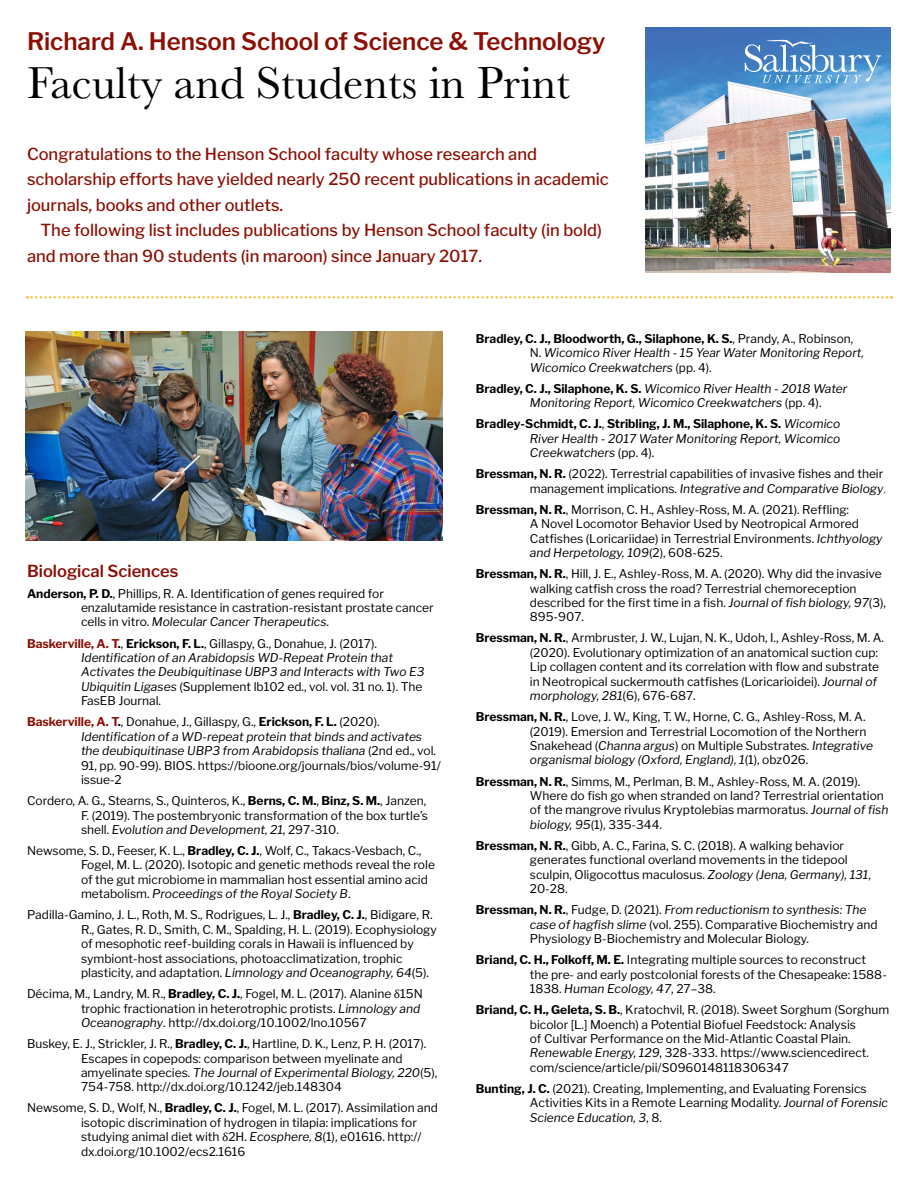
<style>
.page{position:relative;width:918px;height:1188px;background:#fff}
.page>*{position:absolute;margin:0;border:0;box-sizing:border-box;transform-origin:0 0}
.t1{font:46.5px "Baskerville";color:#000}
.t2{font:600 24px "Libre Franklin";color:#8b0f04}
.Text_-_Citation{font:500 16.5px/25.5px "Libre Franklin";color:#8b0f04}
.heading_2{font:600 16.5px "Libre Franklin";color:#8b0f04}
.Text_-_Citation-2{font:12px/14.4px "Libre Franklin";color:#000}
.Text_-_Citation-3{font:italic 12px/14.4px "Libre Franklin";color:#000}
.s1{font-weight:700}
.s2{font-style:italic}
.s3{font-weight:700;font-style:normal;color:#8b0f04}
.s4{font-weight:700;font-style:normal}
.s5{font-style:normal}
.s6{font-weight:700;color:#8b0f04}
.s7{font-family:"Cambria"}
.s8{font-family:"Times New Roman"}
</style>
<div class="page">
<img style="left:646px;top:27px;width:245px;height:246px">
<svg style="left:27px;top:296px;width:865px;height:2px"></svg>
<svg style="left:745px;top:40px;width:136px;height:43px;background:#699dd1"></svg>
<img style="left:26px;top:331px;width:416px;height:209px">
<p class="t2" style="left:27px;top:27px;width:580px">Richard A. Henson School of Science &amp; Technology</p>
<p class="t1" style="left:27px;top:56px;width:544px">Faculty and Students in Print</p>
<p class="Text_-_Citation" style="left:27px;top:141px;width:583px">Congratulations to the Henson School faculty whose research and scholarship efforts have yielded nearly 250 recent publications in academic journals, books and other outlets.</p>
<p class="Text_-_Citation" style="left:27px;top:218px;width:577px;text-indent:14px">The following list includes publications by Henson School faculty (in bold) and more than 90 students (in maroon) since January 2017.</p>
<p class="heading_2" style="left:27px;top:561px;width:153px">Biological Sciences</p>
<p class="Text_-_Citation-2" style="left:81px;top:586px;width:354px;text-indent:-54px"><span class="s1">Anderson, P. D.</span>, Phillips, R. A. Identification of genes required for enzalutamide resistance in castration-resistant prostate cancer cells in vitro. <span class="s2">Molecular Cancer Therapeutics</span>.</p>
<p class="Text_-_Citation-3" style="left:81px;top:636px;width:345px;text-indent:-54px"><span class="s3">Baskerville, A. T</span><span class="s4">.</span><span class="s5">,</span> <span class="s4">Erickson, F. L.</span><span class="s5">, Gillaspy, G., Donahue, J. (2017).<br></span>Identification of an Arabidopsis WD-Repeat Protein that Activates the Deubiquitinase UBP3 and Interacts with Two E3<br>Ubiquitin Ligases <span class="s5">(Supplement lb102 ed., vol. vol. 31 no. 1). The FasEB Journal.</span></p>
<p class="Text_-_Citation-2" style="left:81px;top:715px;width:361px;text-indent:-54px"><span class="s6">Baskerville, A. T</span><span class="s1">.</span>, Donahue, J., Gillaspy, G., <span class="s1">Erickson, F. L.</span> (2020).<br><span class="s2">Identification of a WD-repeat protein that binds and activates the deubiquitinase UBP3 from Arabidopsis thaliana</span> (2nd ed., vol.<br>91, pp. 90-99). BIOS. https://bioone.org/journals/bios/volume-91/ issue-2</p>
<p class="Text_-_Citation-2" style="left:81px;top:794px;width:349px;text-indent:-54px">Cordero, A. G., Stearns, S., Quinteros, K., <span class="s1">Berns, C. M.</span>, <span class="s1">Binz, S. M.</span>, Janzen,<br>F. (2019). The postembryonic transformation of the box turtle’s shell. <span class="s2">Evolution and Development, 21</span>, 297-310.</p>
<p class="Text_-_Citation-2" style="left:81px;top:844px;width:355px;text-indent:-54px">Newsome, S. D., Feeser, K. L., <span class="s1">Bradley, C. J.</span>, Wolf, C., Takacs-Vesbach, C., Fogel, M. L. (2020). Isotopic and genetic methods reveal the role of the gut microbiome in mammalian host essential amino acid metabolism. <span class="s2">Proceedings of the Royal Society B</span>.</p>
<p class="Text_-_Citation-2" style="left:81px;top:908px;width:357px;text-indent:-54px">Padilla-Gamino, J. L., Roth, M. S., Rodrigues, L. J., <span class="s1">Bradley, C. J.</span>, Bidigare, R.<br>R., Gates, R. D., Smith, C. M., Spalding, H. L. (2019). Ecophysiology of mesophotic reef-building corals in Hawaii is influenced by symbiont-host associations, photoacclimatization, trophic plasticity, and adaptation. <span class="s2">Limnology and Oceanography, 64</span>(5).</p>
<p class="Text_-_Citation-2" style="left:81px;top:987px;width:343px;text-indent:-54px">Décima, M., Landry, M. R., <span class="s1">Bradley, C. J.</span>, Fogel, M. L. (2017). Alanine <span class="s7">δ</span>15N trophic fractionation in heterotrophic protists. <span class="s2">Limnology and<br>Oceanography</span>. http://dx.doi.org/10.1002/lno.10567</p>
<p class="Text_-_Citation-2" style="left:81px;top:1037px;width:358px;text-indent:-54px">Buskey, E. J., Strickler, J. R., <span class="s1">Bradley, C. J.</span>, Hartline, D. K., Lenz, P. H. (2017).<br>Escapes in copepods: comparison between myelinate and amyelinate species. <span class="s2">The Journal of Experimental Biology, 220</span>(5), 754-758. http://dx.doi.org/10.1242/jeb.148304</p>
<p class="Text_-_Citation-2" style="left:81px;top:1101px;width:359px;text-indent:-54px">Newsome, S. D., Wolf, N., <span class="s1">Bradley, C. J.</span>, Fogel, M. L. (2017). Assimilation and isotopic discrimination of hydrogen in tilapia: implications for studying animal diet with <span class="s7">δ</span>2H. <span class="s2">Ecosphere, 8</span>(1), e01616. http:// dx.doi.org/10.1002/ecs2.1616</p>
<p class="Text_-_Citation-3" style="left:530px;top:331px;width:336px;text-indent:-54px"><span class="s4">Bradley, C. J., Bloodworth, G., Silaphone, K. S.</span><span class="s5">, Prandy, A., Robinson,<br>N.</span> Wicomico River Health - 15 Year Water Monitoring Report,<br>Wicomico Creekwatchers <span class="s5">(pp. 4).</span></p>
<p class="Text_-_Citation-3" style="left:530px;top:381px;width:319px;text-indent:-54px"><span class="s4">Bradley, C. J., Silaphone, K. S.</span> Wicomico River Health - 2018 Water<br>Monitoring Report, Wicomico Creekwatchers <span class="s5">(pp. 4).</span></p>
<p class="Text_-_Citation-3" style="left:530px;top:417px;width:312px;text-align:justify;text-indent:-54px"><span class="s4">Bradley-Schmidt, C. J.</span><span class="s5">,</span> <span class="s4">Stribling, J. M., Silaphone, K. S.</span> Wicomico River Health - 2017 Water Monitoring Report, Wicomico Creekwatchers <span class="s5">(pp. 4).</span></p>
<p class="Text_-_Citation-2" style="left:476px;top:467px;width:412px;text-align:right"><span class="s1">Bressman, N. R.</span> (2022). Terrestrial capabilities of invasive fishes and their management implications. <span class="s2">Integrative and Comparative Biology</span><span class="s8">.</span></p>
<p class="Text_-_Citation-2" style="left:530px;top:502px;width:354px;text-indent:-54px"><span class="s1">Bressman, N. R.</span>, Morrison, C. H., Ashley-Ross, M. A. (2021). Reffling:<br>A Novel Locomotor Behavior Used by Neotropical Armored Catfishes (Loricariidae) in Terrestrial Environments. <span class="s2">Ichthyology and Herpetology, 109</span>(2), 608-625.</p>
<p class="Text_-_Citation-2" style="left:530px;top:567px;width:358px;text-indent:-54px"><span class="s1">Bressman, N. R.</span>, Hill, J. E., Ashley-Ross, M. A. (2020). Why did the invasive walking catfish cross the road? Terrestrial chemoreception described for the first time in a fish. <span class="s2">Journal of fish biology, 97</span>(3), 895-907.</p>
<p class="Text_-_Citation-2" style="left:530px;top:631px;width:356px;text-indent:-54px"><span class="s1">Bressman, N. R.</span>, Armbruster, J. W., Lujan, N. K., Udoh, I., Ashley-Ross, M. A. (2020). Evolutionary optimization of an anatomical suction cup:<br>Lip collagen content and its correlation with flow and substrate in Neotropical suckermouth catfishes (Loricarioidei). <span class="s2">Journal of morphology, 281</span>(6), 676-687.</p>
<p class="Text_-_Citation-2" style="left:530px;top:710px;width:345px;text-indent:-54px"><span class="s1">Bressman, N. R.</span>, Love, J. W., King, T. W., Horne, C. G., Ashley-Ross, M. A. (2019). Emersion and Terrestrial Locomotion of the Northern Snakehead (<span class="s2">Channa argus</span>) on Multiple Substrates. <span class="s2">Integrative organismal biology (Oxford, England), 1</span>(1), obz026.</p>
<p class="Text_-_Citation-2" style="left:530px;top:774px;width:360px;text-indent:-54px"><span class="s1">Bressman, N. R.</span>, Simms, M., Perlman, B. M., Ashley-Ross, M. A. (2019).<br>Where do fish go when stranded on land? Terrestrial orientation of the mangrove rivulus Kryptolebias marmoratus. <span class="s2">Journal of fish biology, 95</span>(1), 335-344.</p>
<p class="Text_-_Citation-2" style="left:530px;top:838px;width:343px;text-indent:-54px"><span class="s1">Bressman, N. R.</span>, Gibb, A. C., Farina, S. C. (2018). A walking behavior generates functional overland movements in the tidepool sculpin, Oligocottus maculosus. <span class="s2">Zoology (Jena, Germany), 131</span>, 20-28.</p>
<p class="Text_-_Citation-2" style="left:530px;top:903px;width:349px;text-indent:-54px"><span class="s1">Bressman, N. R.</span>, Fudge, D. (2021). <span class="s2">From reductionism to synthesis: The case of hagfish slime</span> (vol. 255). Comparative Biochemistry and<br>Physiology B-Biochemistry and Molecular Biology.</p>
<p class="Text_-_Citation-2" style="left:530px;top:953px;width:359px;text-indent:-54px"><span class="s1">Briand, C. H., Folkoff, M. E.</span> Integrating multiple sources to reconstruct the pre- and early postcolonial forests of the Chesapeake: 1588-<br>1838. <span class="s2">Human Ecology, 47</span>, 27–38.</p>
<p class="Text_-_Citation-2" style="left:530px;top:1003px;width:361px;text-indent:-54px"><span class="s1">Briand, C. H., Geleta, S. B.</span>, Kratochvil, R. (2018). Sweet Sorghum (Sorghum bicolor [L.] Moench) a Potential Biofuel Feedstock: Analysis<br>of Cultivar Performance on the Mid-Atlantic Coastal Plain.<br><span class="s2">Renewable Energy, 129</span>, 328-333. https://www.sciencedirect. com/science/article/pii/S0960148118306347</p>
<p class="Text_-_Citation-2" style="left:530px;top:1081px;width:360px;text-indent:-54px"><span class="s1">Bunting, J. C.</span> (2021). Creating, Implementing, and Evaluating Forensics<br>Activities Kits in a Remote Learning Modality. <span class="s2">Journal of Forensic<br>Science Education, 3</span>, 8.</p>
</div>
